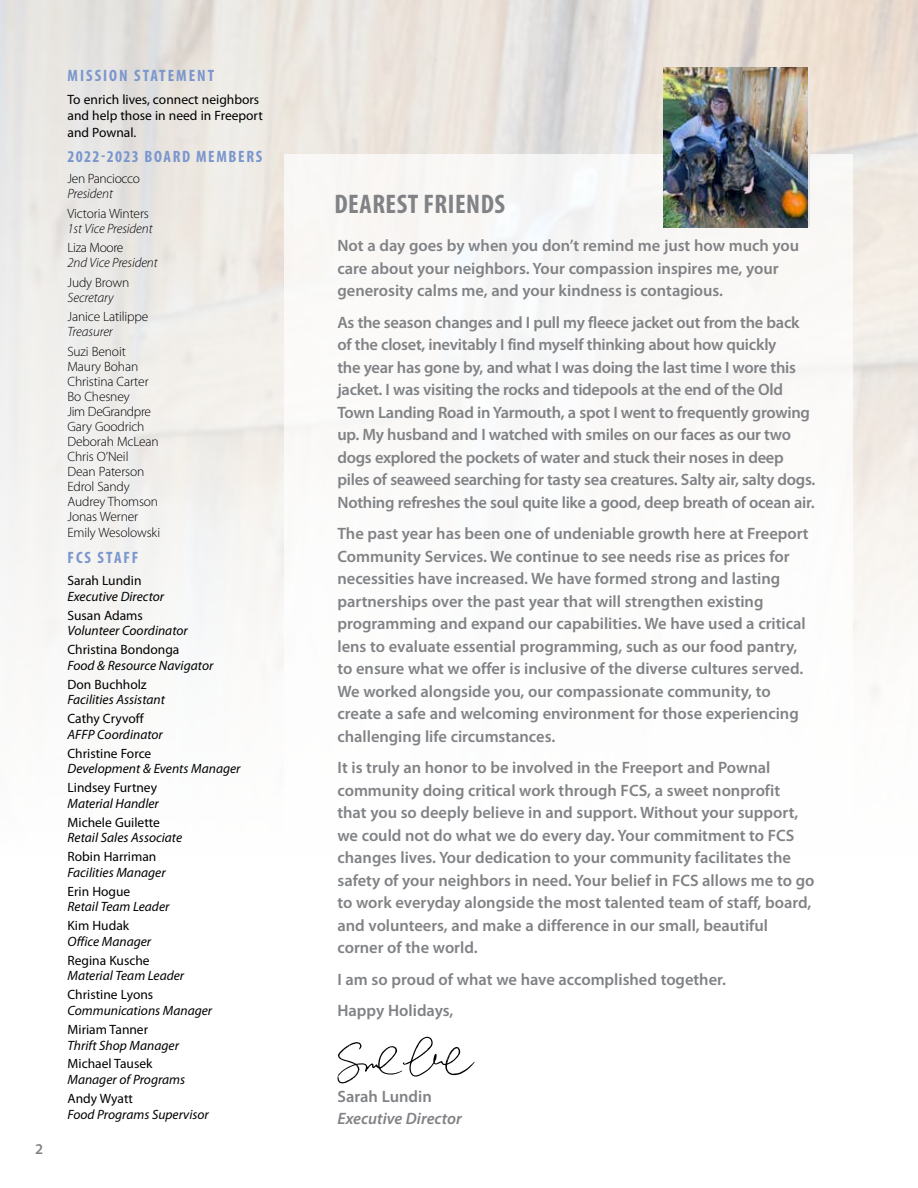
<style>
.page{position:relative;width:918px;height:1188px;background:#fff}
.page>*{position:absolute;margin:0;border:0;box-sizing:border-box;transform-origin:0 0}
.t1{font:700 condensed 27px "Myriad Pro";letter-spacing:.02em;color:#808285}
.t2{font:600 16.5px/22.5px "Myriad Pro";color:#808285}
.t3{font:600 16.5px/22.5px "Myriad Pro";letter-spacing:-.02em;color:#808285}
.t4{font:700 condensed 16.5px "Myriad Pro";letter-spacing:.12em;color:#7a96cd}
.t5{font:700 condensed 16.5px "Myriad Pro";letter-spacing:.1em;color:#7a96cd}
.t6{font:italic 600 16.5px "Myriad Pro";color:#808285}
.t7{font:600 15px "Myriad Pro";color:#808285}
.t8{font:italic 13.5px "Myriad Pro";color:#000}
.t9{font:13.5px/16.5px "Myriad Pro";color:#000}
.t10{font:300 13.5px/15px "Myriad Pro";letter-spacing:-.01em;color:#000}
.t11{font:italic 300 13.5px "Myriad Pro";letter-spacing:-.01em;color:#000}
</style>
<div class="page">
<img style="left:0;top:0;width:918px;height:697px">
<div style="left:284px;top:154px;width:568px;height:918px;background:#fff"></div>
<img style="left:403px;top:1037px;width:23px;height:40px">
<img style="left:664px;top:67px;width:144px;height:160px">
<p class="t7" style="left:35px;top:1141px;width:10px">2</p>
<p class="t4" style="left:68px;top:67px;width:148px">MISSION STATEMENT</p>
<p class="t9" style="left:68px;top:91px;width:197px">To enrich lives, connect neighbors and help those in need in Freeport and Pownal.</p>
<p class="t5" style="left:68px;top:148px;width:196px">2022-2023 BOARD MEMBERS</p>
<p class="t10" style="left:68px;top:171px;width:74px">Jen Panciocco</p>
<p class="t11" style="left:68px;top:187px;width:47px">President</p>
<p class="t10" style="left:68px;top:206px;width:83px">Victoria Winters</p>
<p class="t11" style="left:68px;top:221px;width:87px">1st Vice President</p>
<p class="t10" style="left:68px;top:240px;width:57px">Liza Moore</p>
<p class="t11" style="left:68px;top:256px;width:92px">2nd Vice President</p>
<p class="t10" style="left:68px;top:275px;width:63px">Judy Brown</p>
<p class="t11" style="left:68px;top:290px;width:48px">Secretary</p>
<p class="t10" style="left:68px;top:309px;width:82px">Janice Latilippe</p>
<p class="t11" style="left:68px;top:324px;width:47px">Treasurer</p>
<p class="t10" style="left:68px;top:344px;width:93px">Suzi Benoit<br>Maury Bohan<br>Christina Carter<br>Bo Chesney<br>Jim DeGrandpre<br>Gary Goodrich<br>Deborah McLean<br>Chris O’Neil<br>Dean Paterson<br>Edrol Sandy<br>Audrey Thomson<br>Jonas Werner</p>
<p class="t10" style="left:68px;top:525px;width:94px">Emily Wesolowski</p>
<p class="t4" style="left:68px;top:548px;width:72px">FCS STAFF</p>
<p class="t9" style="left:68px;top:573px;width:76px">Sarah Lundin</p>
<p class="t8" style="left:68px;top:589px;width:98px">Executive Director</p>
<p class="t9" style="left:68px;top:607px;width:77px">Susan Adams</p>
<p class="t8" style="left:68px;top:624px;width:122px">Volunteer Coordinator</p>
<p class="t9" style="left:68px;top:642px;width:113px">Christina Bondonga</p>
<p class="t8" style="left:68px;top:658px;width:147px">Food &amp; Resource Navigator</p>
<p class="t9" style="left:68px;top:676px;width:81px">Don Buchholz</p>
<p class="t8" style="left:68px;top:693px;width:99px">Facilities Assistant</p>
<p class="t9" style="left:68px;top:711px;width:78px">Cathy Cryvoff</p>
<p class="t8" style="left:68px;top:727px;width:97px">AFFP Coordinator</p>
<p class="t9" style="left:68px;top:745px;width:85px">Christine Force</p>
<p class="t8" style="left:68px;top:762px;width:175px">Development &amp; Events Manager</p>
<p class="t9" style="left:68px;top:780px;width:91px">Lindsey Furtney</p>
<p class="t8" style="left:68px;top:796px;width:93px">Material Handler</p>
<p class="t9" style="left:68px;top:814px;width:94px">Michele Guilette</p>
<p class="t8" style="left:68px;top:831px;width:116px">Retail Sales Associate</p>
<p class="t9" style="left:68px;top:849px;width:90px">Robin Harriman</p>
<p class="t8" style="left:68px;top:865px;width:100px">Facilities Manager</p>
<p class="t9" style="left:68px;top:883px;width:64px">Erin Hogue</p>
<p class="t8" style="left:68px;top:900px;width:103px">Retail Team Leader</p>
<p class="t9" style="left:68px;top:918px;width:63px">Kim Hudak</p>
<p class="t8" style="left:68px;top:934px;width:85px">Office Manager</p>
<p class="t9" style="left:68px;top:952px;width:84px">Regina Kusche</p>
<p class="t8" style="left:68px;top:969px;width:118px">Material Team Leader</p>
<p class="t9" style="left:68px;top:987px;width:87px">Christine Lyons</p>
<p class="t8" style="left:68px;top:1003px;width:146px">Communications Manager</p>
<p class="t9" style="left:68px;top:1021px;width:82px">Miriam Tanner</p>
<p class="t8" style="left:68px;top:1038px;width:113px">Thrift Shop Manager</p>
<p class="t9" style="left:68px;top:1056px;width:86px">Michael Tausek</p>
<p class="t8" style="left:68px;top:1072px;width:119px">Manager of Programs</p>
<p class="t9" style="left:68px;top:1090px;width:67px">Andy Wyatt</p>
<p class="t8" style="left:68px;top:1107px;width:143px">Food Programs Supervisor</p>
<h1 class="t1" style="left:335px;top:189px;width:172px">DEAREST FRIENDS</h1>
<p class="t2" style="left:338px;top:235px;width:463px">Not a day goes by when you don’t remind me just how much you care about your neighbors. Your compassion inspires me, your generosity calms me, and your kindness is contagious.</p>
<p class="t3" style="left:338px;top:311px;width:479px">As the season changes and I pull my fleece jacket out from the back of the closet, inevitably I find myself thinking about how quickly<br>the year has gone by, and what I was doing the last time I wore this jacket. I was visiting the rocks and tidepools at the end of the Old Town Landing Road in Yarmouth, a spot I went to frequently growing up. My husband and I watched with smiles on our faces as our two dogs explored the pockets of water and stuck their noses in deep piles of seaweed searching for tasty sea creatures. Salty air, salty dogs.<br>Nothing refreshes the soul quite like a good, deep breath of ocean air.</p>
<p class="t2" style="left:338px;top:523px;width:473px">The past year has been one of undeniable growth here at Freeport Community Services. We continue to see needs rise as prices for necessities have increased. We have formed strong and lasting partnerships over the past year that will strengthen existing programming and expand our capabilities. We have used a critical lens to evaluate essential programming, such as our food pantry, to ensure what we offer is inclusive of the diverse cultures served.<br>We worked alongside you, our compassionate community, to create a safe and welcoming environment for those experiencing challenging life circumstances.</p>
<p class="t2" style="left:338px;top:757px;width:478px">It is truly an honor to be involved in the Freeport and Pownal community doing critical work through FCS, a sweet nonprofit<br>that you so deeply believe in and support. Without your support, we could not do what we do every day. Your commitment to FCS changes lives. Your dedication to your community facilitates the safety of your neighbors in need. Your belief in FCS allows me to go to work everyday alongside the most talented team of staff, board, and volunteers, and make a difference in our small, beautiful corner of the world.</p>
<p class="t2" style="left:338px;top:964px;width:390px;line-height:31.5px">I am so proud of what we have accomplished together.<br>Happy Holidays,</p>
<p class="t2" style="left:338px;top:1085px;width:96px">Sarah Lundin</p>
<p class="t6" style="left:338px;top:1110px;width:126px">Executive Director</p>
</div>
